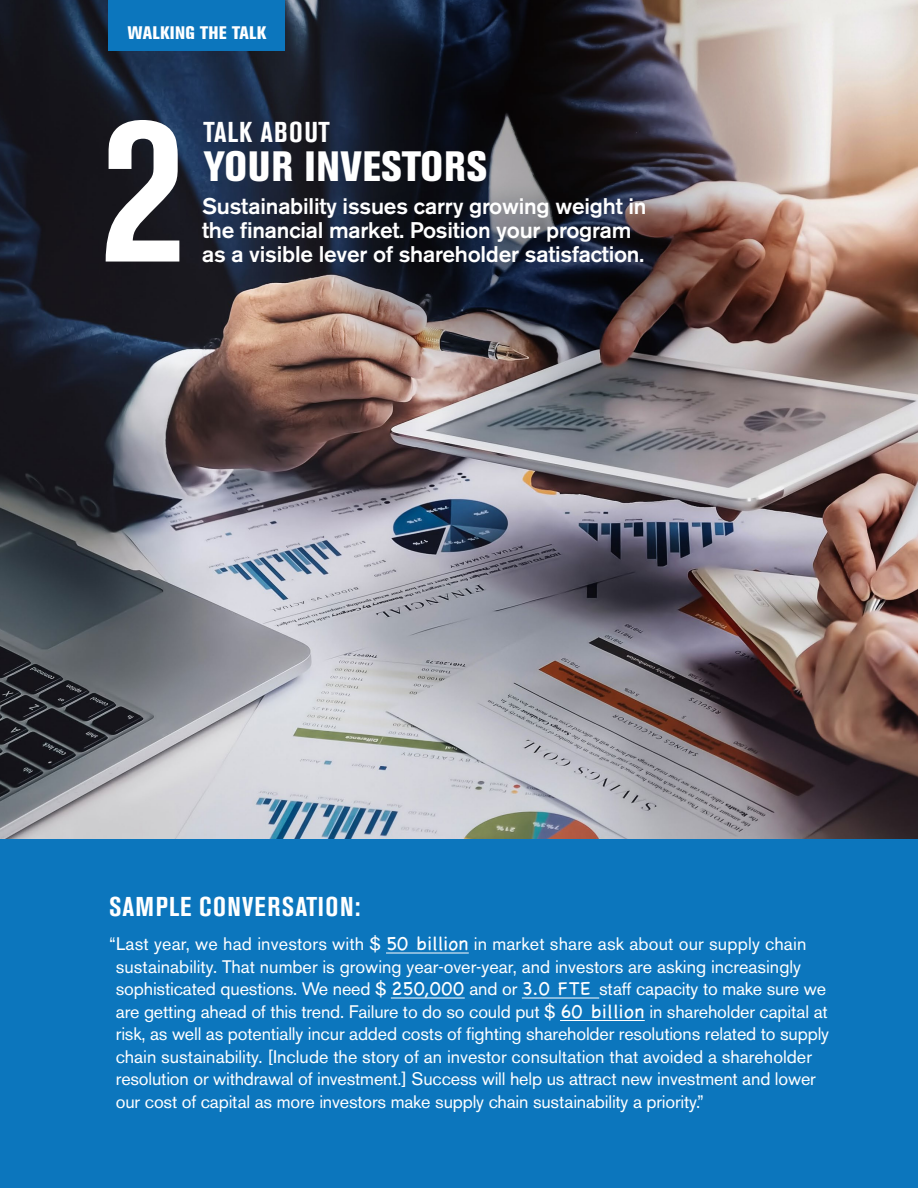
<style>
.page{position:relative;width:918px;height:1188px;background:#fff}
.page>*{position:absolute;margin:0;border:0;box-sizing:border-box;transform-origin:0 0}
.body_copy{font:700 condensed 210px "Akzidenz Grotesk BE";color:#fff}
.body_copy-2{font:800 condensed 42px "Akzidenz Grotesk BE";letter-spacing:.015em;color:#fff}
.body_copy-3{font:700 condensed 28.5px "Akzidenz Grotesk BE";letter-spacing:.04em;color:#fff}
.Sample_Conversation{font:700 condensed 27px "Akzidenz Grotesk BE";letter-spacing:.04em;color:#fff}
.talk_abouts_intro_co{font:500 22.5px/24px "Akzidenz Grotesk BE";letter-spacing:-.01em;color:#fff}
.Sample_Convo_Body{font:18px/22.5px "Akzidenz Grotesk BE";letter-spacing:-.01em;color:#fff}
.Sub_Head_Extra_BOld{font:800 condensed 18px "Akzidenz Grotesk BE";letter-spacing:.02em;color:#fff}
.s1{font-family:"Chalkboard SE";font-weight:300;font-size:19.5px}
</style>
<div class="page">
<img style="left:0;top:472px;width:917px;height:367px">
<img style="left:0;top:0;width:918px;height:472px">
<div style="left:0;top:839px;width:918px;height:349px;background:#0c76bd"></div>
<hr style="left:386px;top:953px;width:83px;height:1px;background:#fff">
<hr style="left:391px;top:998px;width:74px;height:1px;background:#fff">
<hr style="left:522px;top:998px;width:77px;height:1px;background:#fff">
<hr style="left:560px;top:1020px;width:85px;height:1px;background:#fff">
<div style="left:108px;top:0;width:177px;height:51px;background:#0c76bd"></div>
<p class="Sub_Head_Extra_BOld" style="left:128px;top:23px;width:140px">WALKING THE TALK</p>
<p class="body_copy" style="left:101px;top:69px;width:85px">2</p>
<p class="body_copy-3" style="left:203px;top:116px;width:128px">TALK ABOUT</p>
<p class="body_copy-2" style="left:204px;top:142px;width:285px">YOUR INVESTORS</p>
<p class="talk_abouts_intro_co" style="left:202px;top:194px;width:446px">Sustainability issues carry growing weight in the financial market. Position your program as a visible lever of shareholder satisfaction.</p>
<p class="Sample_Conversation" style="left:109px;top:891px;width:253px">SAMPLE CONVERSATION:</p>
<p class="Sample_Convo_Body" style="left:116px;top:933px;width:715px;text-indent:-7px">“Last year, we had investors with $ <span class="s1">50 billion</span> in market share ask about our supply chain sustainability. That number is growing year-over-year, and investors are asking increasingly sophisticated questions. We need $ <span class="s1">250,000</span> and or <span class="s1">3.0 FTE</span> staff capacity to make sure we are getting ahead of this trend. Failure to do so could put $ <span class="s1">60 billion</span> in shareholder capital at risk, as well as potentially incur added costs of fighting shareholder resolutions related to supply chain sustainability. [Include the story of an investor consultation that avoided a shareholder resolution or withdrawal of investment.] Success will help us attract new investment and lower our cost of capital as more investors make supply chain sustainability a priority.”</p>
</div>
